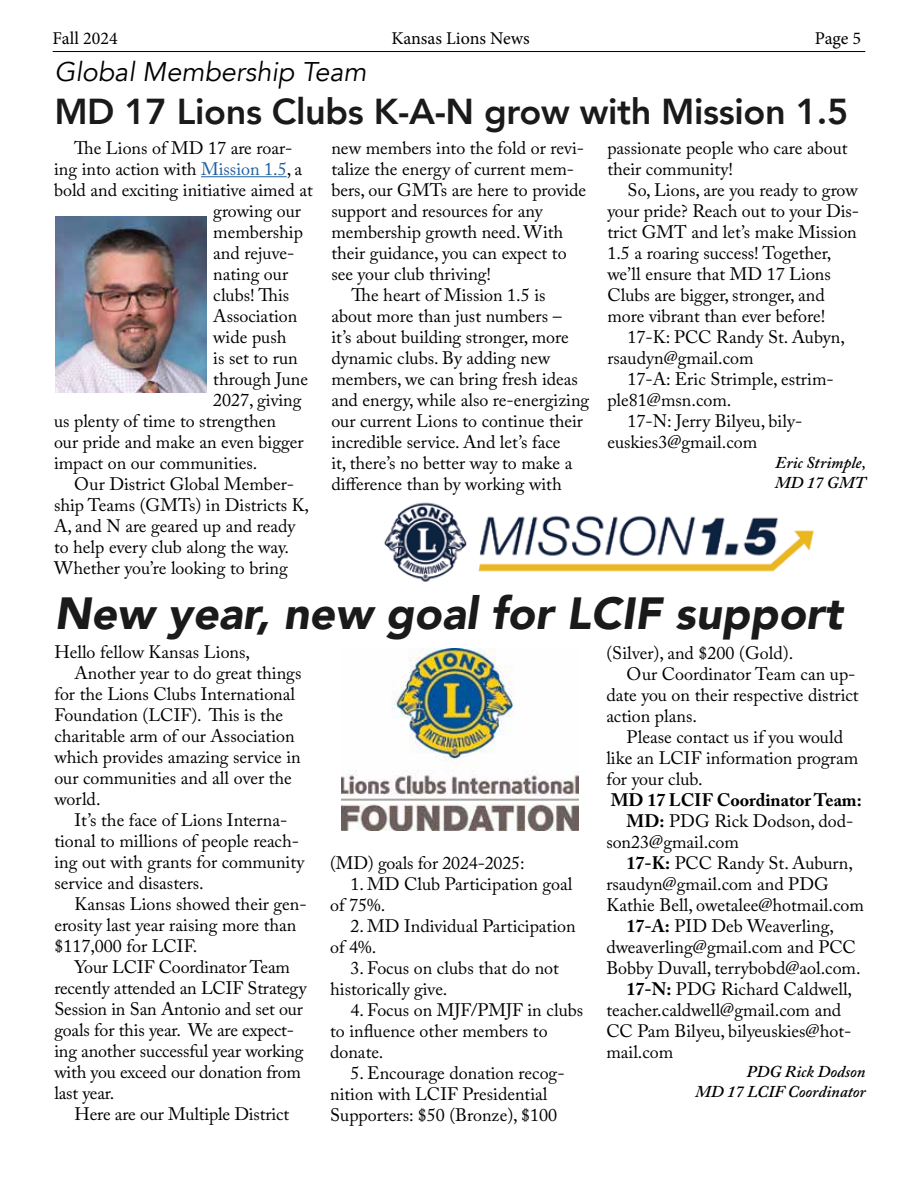
<style>
.page{position:relative;width:918px;height:1188px;background:#fff}
.page>*{position:absolute;margin:0;border:0;box-sizing:border-box;transform-origin:0 0}
.t1{font:italic 900 45px "Avenir";color:#1a1a1a}
.t2{font:800 36px "Avenir";letter-spacing:-.01em;color:#1a1a1a}
.t3{font:italic 27px "Avenir";color:#000}
.t4{font:18px/21px "Adobe Caslon Pro";color:#000}
.t5{font:18px "Minion Pro";letter-spacing:-.005em;color:#000}
.t6{font:700 18px "Adobe Caslon Pro";color:#000}
.t7{font:italic 600 16.5px/19.8px "Adobe Caslon Pro";color:#000}
.s1{color:#215e9e}
.s2{font-weight:700}
</style>
<div class="page">
<hr style="left:53px;top:51px;width:812px;height:1px;background:#000">
<hr style="left:201px;top:176px;width:86px;height:1px;background:#215e9e">
<img style="left:384px;top:502px;width:430px;height:80px">
<img style="left:341px;top:649px;width:237px;height:181px">
<img style="left:55px;top:216px;width:152px;height:176px">
<p class="t5" style="left:53px;top:27px;width:66px">Fall 2024</p>
<p class="t5" style="left:392px;top:27px;width:140px">Kansas Lions News</p>
<p class="t5" style="left:815px;top:27px;width:48px">Page 5</p>
<h3 class="t3" style="left:54px;top:56px;width:314px">Global Membership Team</h3>
<h2 class="t2" style="left:54px;top:84px;width:795px">MD 17 Lions Clubs K-A-N grow with Mission 1.5</h2>
<p class="t4" style="left:607px;top:137px;width:242px">passionate people who care about their community!</p>
<p class="t4" style="left:607px;top:179px;width:253px;text-indent:20px">So, Lions, are you ready to grow your pride? Reach out to your Dis&shy;trict GMT and let’s make Mission<br>1.5 a roaring success! Together, we’ll ensure that MD 17 Lions<br>Clubs are bigger, stronger, and more vibrant than ever before!</p>
<p class="t4" style="left:607px;top:326px;width:239px;text-indent:20px">17-K: PCC Randy St. Aubyn, rsaudyn@gmail.com</p>
<p class="t4" style="left:628px;top:368px;width:208px">17-A: Eric Strimple, estrim-</p>
<p class="t4" style="left:607px;top:389px;width:126px">ple81@msn.com.</p>
<p class="t4" style="left:628px;top:410px;width:176px">17-N: Jerry Bilyeu, bily-</p>
<p class="t4" style="left:607px;top:431px;width:151px">euskies3@gmail.com</p>
<p class="t7" style="left:775px;top:452px;width:93px">Eric Strimple,<br>MD 17 GMT</p>
<p class="t4" style="left:74px;top:137px;width:220px">The Lions of MD 17 are roar-</p>
<p class="t4" style="left:54px;top:158px;width:250px">ing into action with <span class="s1">Mission 1.5</span>, a</p>
<p class="t4" style="left:54px;top:179px;width:260px">bold and exciting initiative aimed at</p>
<p class="t4" style="left:213px;top:200px;width:89px">growing our</p>
<p class="t4" style="left:213px;top:221px;width:91px">membership</p>
<p class="t4" style="left:213px;top:242px;width:82px">and rejuve-</p>
<p class="t4" style="left:213px;top:263px;width:76px">nating our</p>
<p class="t4" style="left:213px;top:284px;width:77px">clubs! This</p>
<p class="t4" style="left:213px;top:305px;width:86px">Association</p>
<p class="t4" style="left:213px;top:326px;width:75px">wide push</p>
<p class="t4" style="left:213px;top:347px;width:86px">is set to run</p>
<p class="t4" style="left:213px;top:368px;width:96px">through June</p>
<p class="t4" style="left:213px;top:389px;width:90px">2027, giving</p>
<p class="t4" style="left:54px;top:410px;width:224px">us plenty of time to strengthen</p>
<p class="t4" style="left:54px;top:431px;width:251px">our pride and make an even bigger</p>
<p class="t4" style="left:54px;top:452px;width:205px">impact on our communities.</p>
<p class="t4" style="left:74px;top:473px;width:221px">Our District Global Member-</p>
<p class="t4" style="left:54px;top:494px;width:257px">ship Teams (GMTs) in Districts K,</p>
<p class="t4" style="left:54px;top:515px;width:243px">A, and N are geared up and ready</p>
<p class="t4" style="left:54px;top:536px;width:237px">to help every club along the way.</p>
<p class="t4" style="left:54px;top:557px;width:235px">Whether you’re looking to bring</p>
<p class="t4" style="left:331px;top:137px;width:254px">new members into the fold or revi-</p>
<p class="t4" style="left:331px;top:158px;width:244px">talize the energy of current mem-</p>
<p class="t4" style="left:331px;top:179px;width:256px">bers, our GMTs are here to provide</p>
<p class="t4" style="left:331px;top:200px;width:213px">support and resources for any</p>
<p class="t4" style="left:331px;top:221px;width:233px">membership growth need. With</p>
<p class="t4" style="left:331px;top:242px;width:237px">their guidance, you can expect to</p>
<p class="t4" style="left:331px;top:263px;width:161px">see your club thriving!</p>
<p class="t4" style="left:352px;top:284px;width:196px">The heart of Mission 1.5 is</p>
<p class="t4" style="left:331px;top:305px;width:232px">about more than just numbers –</p>
<p class="t4" style="left:331px;top:326px;width:239px">it’s about building stronger, more</p>
<p class="t4" style="left:331px;top:347px;width:220px">dynamic clubs. By adding new</p>
<p class="t4" style="left:331px;top:368px;width:248px">members, we can bring fresh ideas</p>
<p class="t4" style="left:331px;top:389px;width:260px">and energy, while also re-energizing</p>
<p class="t4" style="left:331px;top:410px;width:253px">our current Lions to continue their</p>
<p class="t4" style="left:331px;top:431px;width:231px">incredible service. And let’s face</p>
<p class="t4" style="left:331px;top:452px;width:243px">it, there’s no better way to make a</p>
<p class="t4" style="left:331px;top:473px;width:232px">difference than by working with</p>
<h1 class="t1" style="left:54px;top:576px;width:790px">New year, new goal for LCIF support</h1>
<p class="t4" style="left:54px;top:642px;width:197px">Hello fellow Kansas Lions,</p>
<p class="t4" style="left:75px;top:663px;width:228px">Another year to do great things</p>
<p class="t4" style="left:54px;top:684px;width:242px">for the Lions Clubs International</p>
<p class="t4" style="left:54px;top:705px;width:230px">Foundation (LCIF). This is the</p>
<p class="t4" style="left:54px;top:726px;width:242px">charitable arm of our Association</p>
<p class="t4" style="left:54px;top:747px;width:248px">which provides amazing service in</p>
<p class="t4" style="left:54px;top:768px;width:239px">our communities and all over the</p>
<p class="t4" style="left:54px;top:789px;width:48px">world.</p>
<p class="t4" style="left:75px;top:810px;width:214px">It’s the face of Lions Interna-</p>
<p class="t4" style="left:54px;top:831px;width:246px">tional to millions of people reach-</p>
<p class="t4" style="left:54px;top:852px;width:251px">ing out with grants for community</p>
<p class="t4" style="left:54px;top:873px;width:151px">service and disasters.</p>
<p class="t4" style="left:75px;top:894px;width:234px">Kansas Lions showed their gen-</p>
<p class="t4" style="left:54px;top:915px;width:244px">erosity last year raising more than</p>
<p class="t4" style="left:54px;top:936px;width:145px">$117,000 for LCIF.</p>
<p class="t4" style="left:75px;top:957px;width:217px">Your LCIF Coordinator Team</p>
<p class="t4" style="left:54px;top:978px;width:254px">recently attended an LCIF Strategy</p>
<p class="t4" style="left:54px;top:999px;width:250px">Session in San Antonio and set our</p>
<p class="t4" style="left:54px;top:1020px;width:241px">goals for this year. We are expect-</p>
<p class="t4" style="left:54px;top:1041px;width:251px">ing another successful year working</p>
<p class="t4" style="left:54px;top:1062px;width:248px">with you exceed our donation from</p>
<p class="t4" style="left:54px;top:1083px;width:62px">last year.</p>
<p class="t4" style="left:75px;top:1104px;width:216px">Here are our Multiple District</p>
<p class="t4" style="left:330px;top:852px;width:196px">(MD) goals for 2024-2025:</p>
<p class="t4" style="left:330px;top:873px;width:244px;text-indent:20px">1. MD Club Participation goal of 75%.</p>
<p class="t4" style="left:330px;top:915px;width:247px;text-indent:20px">2. MD Individual Participation of 4%.</p>
<p class="t4" style="left:330px;top:957px;width:230px;text-indent:20px">3. Focus on clubs that do not historically give.</p>
<p class="t4" style="left:330px;top:999px;width:255px;text-indent:20px">4. Focus on MJF/PMJF in clubs to influence other members to donate.</p>
<p class="t4" style="left:330px;top:1062px;width:236px;text-indent:20px">5. Encourage donation recog&shy;nition with LCIF Presidential<br>Supporters: $50 (Bronze), $100</p>
<p class="t4" style="left:606px;top:642px;width:188px">(Silver), and $200 (Gold).</p>
<p class="t4" style="left:627px;top:663px;width:230px">Our Coordinator Team can up-</p>
<p class="t4" style="left:606px;top:684px;width:254px">date you on their respective district</p>
<p class="t4" style="left:606px;top:705px;width:92px">action plans.</p>
<p class="t4" style="left:627px;top:726px;width:218px">Please contact us if you would</p>
<p class="t4" style="left:606px;top:747px;width:254px">like an LCIF information program</p>
<p class="t4" style="left:606px;top:768px;width:98px">for your club.</p>
<p class="t6" style="left:611px;top:789px;width:252px">MD 17 LCIF Coordinator Team:</p>
<p class="t4" style="left:627px;top:810px;width:228px"><span class="s2">MD:</span> PDG Rick Dodson, dod-</p>
<p class="t4" style="left:606px;top:831px;width:134px">son23@gmail.com</p>
<p class="t4" style="left:627px;top:852px;width:228px"><span class="s2">17-K:</span> PCC Randy St. Auburn,</p>
<p class="t4" style="left:606px;top:873px;width:224px">rsaudyn@gmail.com and PDG</p>
<p class="t4" style="left:606px;top:894px;width:259px">Kathie Bell, owetalee@hotmail.com</p>
<p class="t4" style="left:627px;top:915px;width:209px"><span class="s2">17-A:</span> PID Deb Weaverling,</p>
<p class="t4" style="left:606px;top:936px;width:251px">dweaverling@gmail.com and PCC</p>
<p class="t4" style="left:606px;top:957px;width:256px">Bobby Duvall, terrybobd@aol.com.</p>
<p class="t4" style="left:627px;top:978px;width:227px"><span class="s2">17-N:</span> PDG Richard Caldwell,</p>
<p class="t4" style="left:606px;top:999px;width:237px">teacher.caldwell@gmail.com and</p>
<p class="t4" style="left:606px;top:1020px;width:247px">CC Pam Bilyeu, bilyeuskies@hot-</p>
<p class="t4" style="left:606px;top:1041px;width:68px">mail.com</p>
<p class="t7" style="left:695px;top:1062px;width:172px;text-align:right">PDG Rick Dodson<br>MD 17 LCIF Coordinator</p>
</div>
